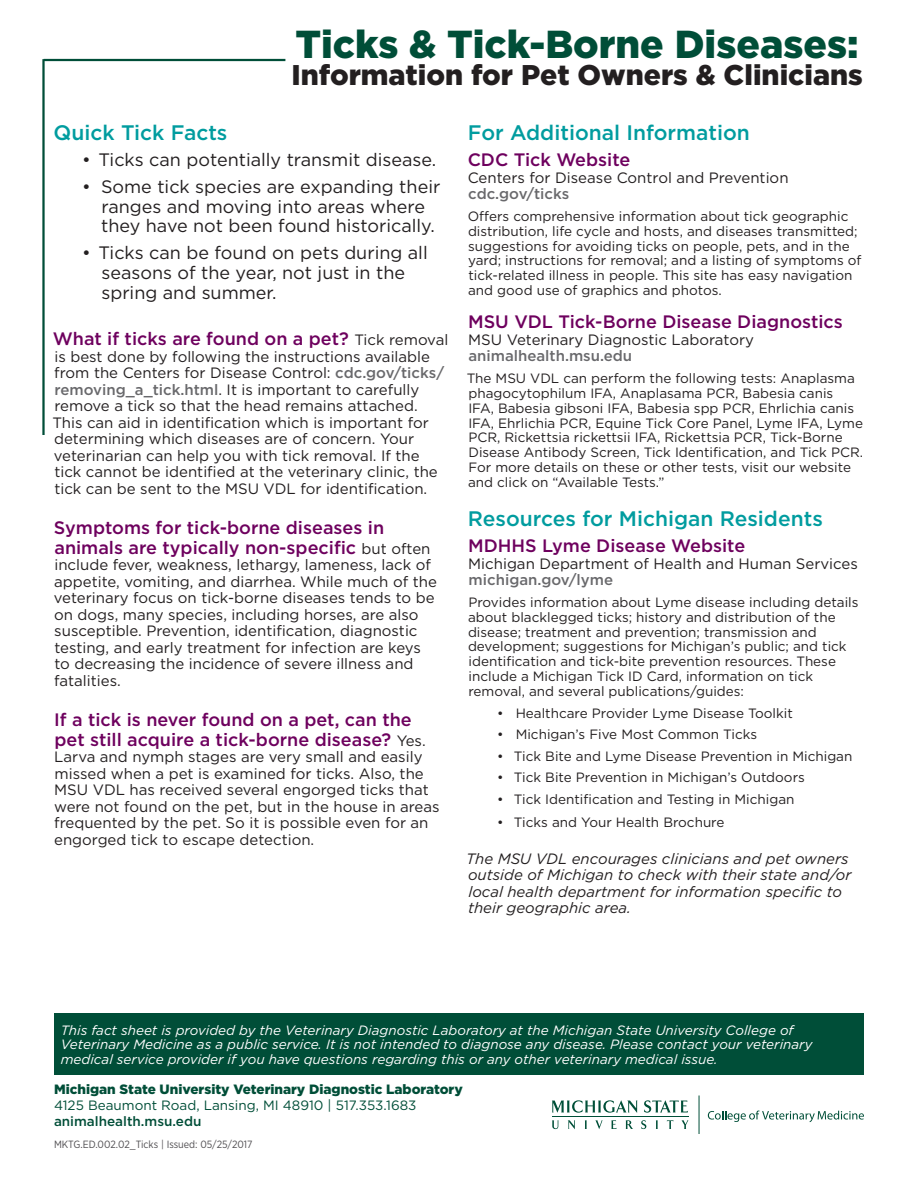
<style>
.page{position:relative;width:918px;height:1188px;background:#fff}
.page>*{position:absolute;margin:0;border:0;box-sizing:border-box;transform-origin:0 0}
.t1{font:900 39px "Gotham";color:#004e38}
.t2{font:900 28.5px "Gotham";color:#231f20}
.t3{font:500 21px "Gotham";color:#009c9f}
.Paragraphs{font:500 18px/19.8px "Gotham";color:#6e015e}
.Paragraphs-2{font:18px/19.8px "Gotham";color:#231f20}
.Paragraphs-3{font:15px/16.5px "Gotham";color:#231f20}
.Paragraphs-4{font:italic 15px/16.5px "Gotham";color:#231f20}
.Paragraphs-5{font:500 15px "Gotham";color:#69696c}
.Paragraphs-6{font:13.5px/14.9px "Gotham";color:#231f20}
.Paragraphs-7{font:italic 13.5px/14.9px "Gotham";color:#fff}
.t4{font:900 13.5px "Gotham";color:#004e38}
.t5{font:13.5px "Gotham";color:#004e38}
.t6{font:500 13.5px "Gotham";color:#004e38}
.t7{font:10.5px "Gotham Narrow";color:#525053}
.s1{font-weight:400;font-size:15px;color:#231f20}
.s2{font-weight:500;color:#69696c}
</style>
<div class="page">
<hr style="left:44px;top:59px;width:241px;height:2px;background:#004e38">
<hr style="left:42px;top:59px;width:3px;height:376px;background:#004e38">
<div style="left:54px;top:1013px;width:810px;height:62px;background:#004e38"></div>
<svg style="left:552px;top:1120px;width:7px;height:9px"></svg>
<svg style="left:568px;top:1120px;width:7px;height:9px"></svg>
<svg style="left:585px;top:1120px;width:2px;height:9px"></svg>
<svg style="left:595px;top:1120px;width:8px;height:9px"></svg>
<svg style="left:611px;top:1120px;width:6px;height:9px"></svg>
<svg style="left:626px;top:1120px;width:7px;height:9px"></svg>
<svg style="left:641px;top:1120px;width:5px;height:9px"></svg>
<svg style="left:656px;top:1120px;width:2px;height:9px"></svg>
<svg style="left:667px;top:1120px;width:6px;height:9px"></svg>
<svg style="left:681px;top:1120px;width:8px;height:9px"></svg>
<svg style="left:552px;top:1100px;width:86px;height:13px"></svg>
<svg style="left:644px;top:1100px;width:44px;height:13px"></svg>
<hr style="left:552px;top:1116px;width:136px;height:1px;background:#004f38">
<hr style="left:699px;top:1095px;width:1px;height:39px;background:#004f38">
<svg style="left:708px;top:1111px;width:156px;height:11px"></svg>
<p class="t1" style="left:296px;top:18px;width:564px">Ticks &amp; Tick-Borne Diseases:</p>
<h2 class="t2" style="left:291px;top:55px;width:573px">Information for Pet Owners &amp; Clinicians</h2>
<p class="t3" style="left:54px;top:119px;width:175px">Quick Tick Facts</p>
<p class="Paragraphs-2" style="left:82px;top:150px;width:356px">• Ticks can potentially transmit disease.</p>
<p class="Paragraphs-2" style="left:101px;top:176px;width:341px;text-indent:-19px">• Some tick species are expanding their ranges and moving into areas where they have not been found historically.</p>
<p class="Paragraphs-2" style="left:101px;top:242px;width:328px;text-indent:-19px">• Ticks can be found on pets during all seasons of the year, not just in the spring and summer.</p>
<p class="Paragraphs" style="left:53px;top:329px;width:397px">What if ticks are found on a pet? <span class="s1">Tick removal</span></p>
<p class="Paragraphs-3" style="left:52px;top:348px;width:393px">is best done by following the instructions available from the Centers for Disease Control: <span class="s2">cdc.gov/ticks/ removing_a_tick.html</span>. It is important to carefully remove a tick so that the head remains attached.<br>This can aid in identification which is important for determining which diseases are of concern. Your veterinarian can help you with tick removal. If the tick cannot be identified at the veterinary clinic, the tick can be sent to the MSU VDL for identification.</p>
<p class="Paragraphs" style="left:54px;top:518px;width:378px">Symptoms for tick-borne diseases in animals are typically non-specific <span class="s1">but often</span></p>
<p class="Paragraphs-3" style="left:54px;top:556px;width:385px">include fever, weakness, lethargy, lameness, lack of appetite, vomiting, and diarrhea. While much of the veterinary focus on tick-borne diseases tends to be on dogs, many species, including horses, are also susceptible. Prevention, identification, diagnostic testing, and early treatment for infection are keys to decreasing the incidence of severe illness and fatalities.</p>
<p class="Paragraphs" style="left:54px;top:709px;width:373px">If a tick is never found on a pet, can the pet still acquire a tick-borne disease? <span class="s1">Yes.</span></p>
<p class="Paragraphs-3" style="left:54px;top:748px;width:387px">Larva and nymph stages are very small and easily missed when a pet is examined for ticks. Also, the MSU VDL has received several engorged ticks that were not found on the pet, but in the house in areas frequented by the pet. So it is possible even for an engorged tick to escape detection.</p>
<p class="t3" style="left:468px;top:119px;width:284px">For Additional Information</p>
<p class="Paragraphs" style="left:468px;top:150px;width:164px">CDC Tick Website</p>
<p class="Paragraphs-3" style="left:468px;top:169px;width:322px">Centers for Disease Control and Prevention</p>
<p class="Paragraphs-5" style="left:468px;top:184px;width:103px">cdc.gov/ticks</p>
<p class="Paragraphs-6" style="left:468px;top:208px;width:395px">Offers comprehensive information about tick geographic distribution, life cycle and hosts, and diseases transmitted; suggestions for avoiding ticks on people, pets, and in the yard; instructions for removal; and a listing of symptoms of tick-related illness in people. This site has easy navigation and good use of graphics and photos.</p>
<p class="Paragraphs" style="left:468px;top:312px;width:376px">MSU VDL Tick-Borne Disease Diagnostics</p>
<p class="Paragraphs-3" style="left:468px;top:331px;width:287px">MSU Veterinary Diagnostic Laboratory</p>
<p class="Paragraphs-5" style="left:468px;top:346px;width:165px">animalhealth.msu.edu</p>
<p class="Paragraphs-6" style="left:467px;top:371px;width:398px">The MSU VDL can perform the following tests: Anaplasma phagocytophilum IFA, Anaplasama PCR, Babesia canis<br>IFA, Babesia gibsoni IFA, Babesia spp PCR, Ehrlichia canis IFA, Ehrlichia PCR, Equine Tick Core Panel, Lyme IFA, Lyme PCR, Rickettsia rickettsii IFA, Rickettsia PCR, Tick-Borne Disease Antibody Screen, Tick Identification, and Tick PCR.<br>For more details on these or other tests, visit our website and click on “Available Tests.”</p>
<p class="t3" style="left:468px;top:505px;width:357px">Resources for Michigan Residents</p>
<p class="Paragraphs" style="left:468px;top:536px;width:279px">MDHHS Lyme Disease Website</p>
<p class="Paragraphs-3" style="left:468px;top:555px;width:391px">Michigan Department of Health and Human Services <span class="s2">michigan.gov/lyme</span></p>
<p class="Paragraphs-6" style="left:468px;top:594px;width:392px">Provides information about Lyme disease including details about blacklegged ticks; history and distribution of the disease; treatment and prevention; transmission and development; suggestions for Michigan’s public; and tick identification and tick-bite prevention resources. These include a Michigan Tick ID Card, information on tick removal, and several publications/guides:</p>
<p class="Paragraphs-6" style="left:497px;top:705px;width:297px">• Healthcare Provider Lyme Disease Toolkit</p>
<p class="Paragraphs-6" style="left:497px;top:727px;width:262px">• Michigan’s Five Most Common Ticks</p>
<p class="Paragraphs-6" style="left:497px;top:748px;width:357px">• Tick Bite and Lyme Disease Prevention in Michigan</p>
<p class="Paragraphs-6" style="left:497px;top:770px;width:309px">• Tick Bite Prevention in Michigan’s Outdoors</p>
<p class="Paragraphs-6" style="left:497px;top:792px;width:299px">• Tick Identification and Testing in Michigan</p>
<p class="Paragraphs-6" style="left:497px;top:815px;width:229px">• Ticks and Your Health Brochure</p>
<p class="Paragraphs-4" style="left:466px;top:850px;width:387px">The MSU VDL encourages clinicians and pet owners outside of Michigan to check with their state and/or local health department for information specific to their geographic area.</p>
<p class="Paragraphs-7" style="left:61px;top:1022px;width:753px">This fact sheet is provided by the Veterinary Diagnostic Laboratory at the Michigan State University College of<br>Veterinary Medicine as a public service. It is not intended to diagnose any disease. Please contact your veterinary medical service provider if you have questions regarding this or any other veterinary medical issue.</p>
<p class="t4" style="left:54px;top:1079px;width:410px">Michigan State University Veterinary Diagnostic Laboratory</p>
<p class="t5" style="left:54px;top:1096px;width:364px">4125 Beaumont Road, Lansing, MI 48910 | 517.353.1683</p>
<p class="t6" style="left:54px;top:1112px;width:149px">animalhealth.msu.edu</p>
<p class="t7" style="left:54px;top:1138px;width:200px">MKTG.ED.002.02_Ticks | Issued: 05/25/2017</p>
</div>
